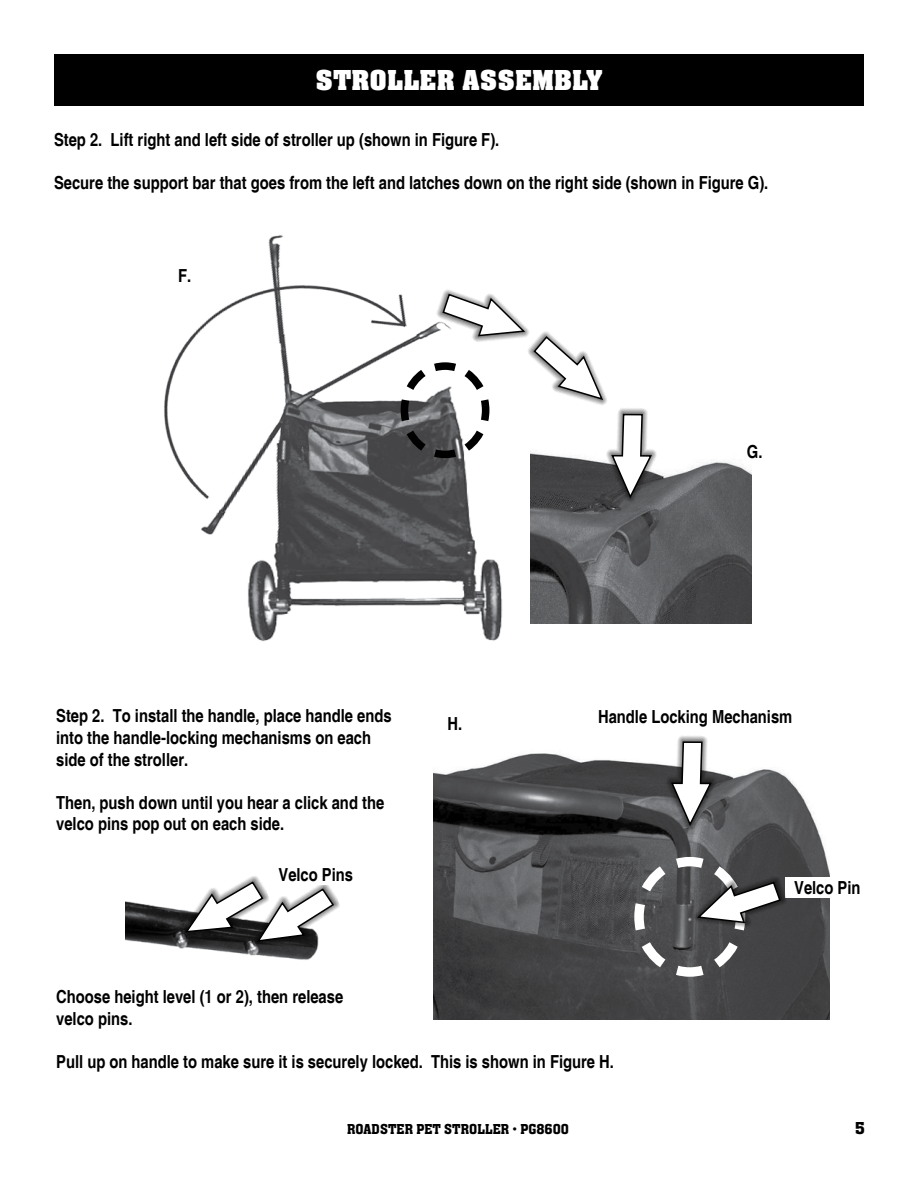
<style>
.page{position:relative;width:918px;height:1188px;background:#fff}
.page>*{position:absolute;margin:0;border:0;box-sizing:border-box;transform-origin:0 0}
.t1{font:700 30px "Aachen Std";color:#fff}
.t2{font:700 condensed 18px/21.6px "Helvetica";color:#000}
.t3{font:500 18px "Aachen Std";color:#000}
.t4{font:500 15px "Aachen Std";color:#000}
</style>
<div class="page">
<div style="left:54px;top:54px;width:810px;height:52px;background:#000"></div>
<img style="left:434px;top:753px;width:396px;height:267px">
<div style="left:786px;top:877px;width:83px;height:20px;background:#fff"></div>
<svg style="left:630px;top:852px;width:158px;height:129px;background:#656566"></svg>
<svg style="left:655px;top:736px;width:73px;height:99px"></svg>
<img style="left:125px;top:901px;width:186px;height:59px">
<svg style="left:169px;top:876px;width:171px;height:82px"></svg>
<div style="left:274px;top:865px;width:83px;height:20px;background:#fff"></div>
<img style="left:164px;top:235px;width:339px;height:407px">
<img style="left:531px;top:461px;width:221px;height:162px">
<svg style="left:397px;top:270px;width:271px;height:238px"></svg>
<h1 class="t1" style="left:315px;top:63px;width:289px">STROLLER ASSEMBLY</h1>
<p class="t2" style="left:54px;top:129px;width:447px">Step 2. Lift right and left side of stroller up (shown in Figure F).</p>
<p class="t2" style="left:54px;top:172px;width:716px">Secure the support bar that goes from the left and latches down on the right side (shown in Figure G).</p>
<p class="t2" style="left:178px;top:265px;width:15px">F.</p>
<p class="t2" style="left:56px;top:705px;width:337px">Step 2. To install the handle, place handle ends into the handle-locking mechanisms on each side of the stroller.</p>
<p class="t2" style="left:56px;top:792px;width:330px">Then, push down until you hear a click and the velco pins pop out on each side.</p>
<p class="t2" style="left:278px;top:864px;width:76px">Velco Pins</p>
<p class="t2" style="left:448px;top:713px;width:16px">H.</p>
<p class="t2" style="left:747px;top:441px;width:17px">G.</p>
<p class="t2" style="left:598px;top:706px;width:196px">Handle Locking Mechanism</p>
<p class="t2" style="left:794px;top:877px;width:68px">Velco Pin</p>
<p class="t2" style="left:56px;top:986px;width:289px">Choose height level (1 or 2), then release velco pins.</p>
<p class="t2" style="left:56px;top:1051px;width:559px">Pull up on handle to make sure it is securely locked. This is shown in Figure H.</p>
<p class="t4" style="left:347px;top:1121px;width:223px">ROADSTER PET STROLLER • PG8600</p>
<p class="t3" style="left:855px;top:1118px;width:11px">5</p>
</div>
